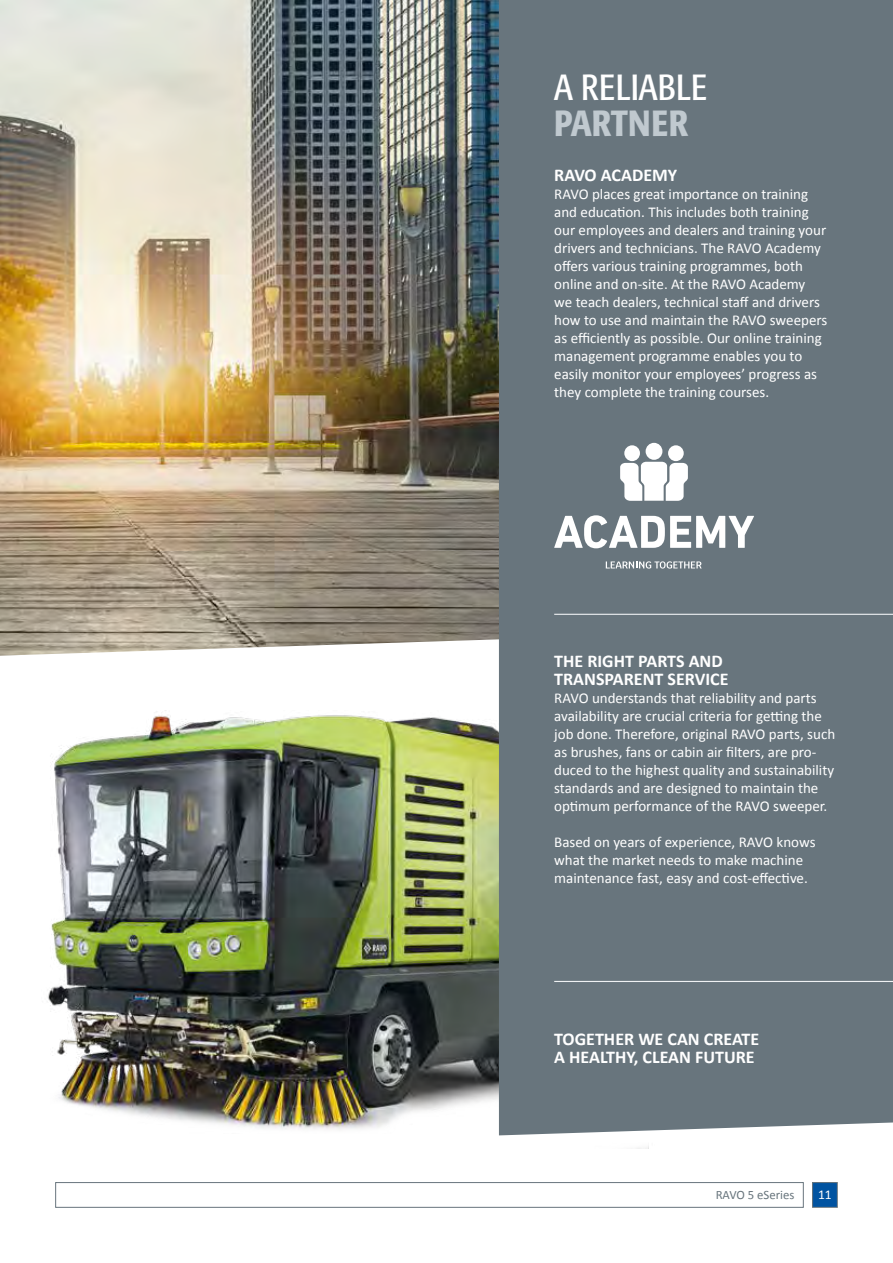
<style>
.page{position:relative;width:893px;height:1263px;background:#fff}
.page>*{position:absolute;margin:0;border:0;box-sizing:border-box;transform-origin:0 0}
.t1{font:condensed 36px "Formata";color:#fff}
.t2{font:500 condensed 36px "Formata";color:#c0c9cf}
.t3{font:700 18px/18px "Calibri";color:#fff}
.t4{font:15px/18px "Calibri";color:#fff}
.t5{font:13.5px "Calibri";color:#fff}
.t6{font:12.75px "Calibri";color:#68757d}
</style>
<div class="page">
<img style="left:0;top:0;width:499px;height:642px">
<img style="left:0;top:642px;width:649px;height:506px">
<div style="left:499px;top:0;width:394px;height:1135px;background:#68757d"></div>
<div style="left:55px;top:1182px;width:749px;height:26px;border:1px solid #68757d"></div>
<div style="left:813px;top:1182px;width:24px;height:25px;background:#0053a1"></div>
<div style="left:812px;top:1182px;width:26px;height:26px;border:1px solid #68757d"></div>
<hr style="left:554px;top:614px;width:339px;height:1px;background:#eff1f3">
<hr style="left:554px;top:981px;width:339px;height:1px;background:#eff1f3">
<svg style="left:606px;top:561px;width:96px;height:8px"></svg>
<svg style="left:554px;top:515px;width:200px;height:33px"></svg>
<div style="left:646px;top:443px;width:16px;height:17px;background:#fff;border-radius:50%"></div>
<div style="left:624px;top:445px;width:16px;height:16px;background:#fff;border-radius:50%"></div>
<div style="left:668px;top:445px;width:16px;height:16px;background:#fff;border-radius:50%"></div>
<svg style="left:620px;top:462px;width:68px;height:39px"></svg>
<h1 class="t1" style="left:554px;top:66px;width:154px">A RELIABLE</h1>
<h1 class="t2" style="left:554px;top:102px;width:135px">PARTNER</h1>
<p class="t3" style="left:554px;top:166px;width:124px">RAVO ACADEMY</p>
<p class="t4" style="left:554px;top:185px;width:275px">RAVO places great importance on training and education. This includes both training our employees and dealers and training your drivers and technicians. The RAVO Academy offers various training programmes, both online and on-site. At the RAVO Academy<br>we teach dealers, technical staff and drivers how to use and maintain the RAVO sweepers as efficiently as possible. Our online training management programme enables you to easily monitor your employees’ progress as they complete the training courses.</p>
<p class="t3" style="left:554px;top:652px;width:176px">THE RIGHT PARTS AND<br>TRANSPARENT SERVICE</p>
<p class="t4" style="left:554px;top:689px;width:282px">RAVO understands that reliability and parts availability are crucial criteria for getting the job done. Therefore, original RAVO parts, such as brushes, fans or cabin air filters, are pro&shy;duced to the highest quality and sustainability standards and are designed to maintain the optimum performance of the RAVO sweeper.</p>
<p class="t4" style="left:554px;top:833px;width:263px">Based on years of experience, RAVO knows what the market needs to make machine maintenance fast, easy and cost-effective.</p>
<p class="t3" style="left:554px;top:1030px;width:207px">TOGETHER WE CAN CREATE<br>A HEALTHY, CLEAN FUTURE</p>
<p class="t6" style="left:716px;top:1187px;width:80px">RAVO 5 eSeries</p>
<p class="t5" style="left:818px;top:1186px;width:15px">11</p>
</div>
